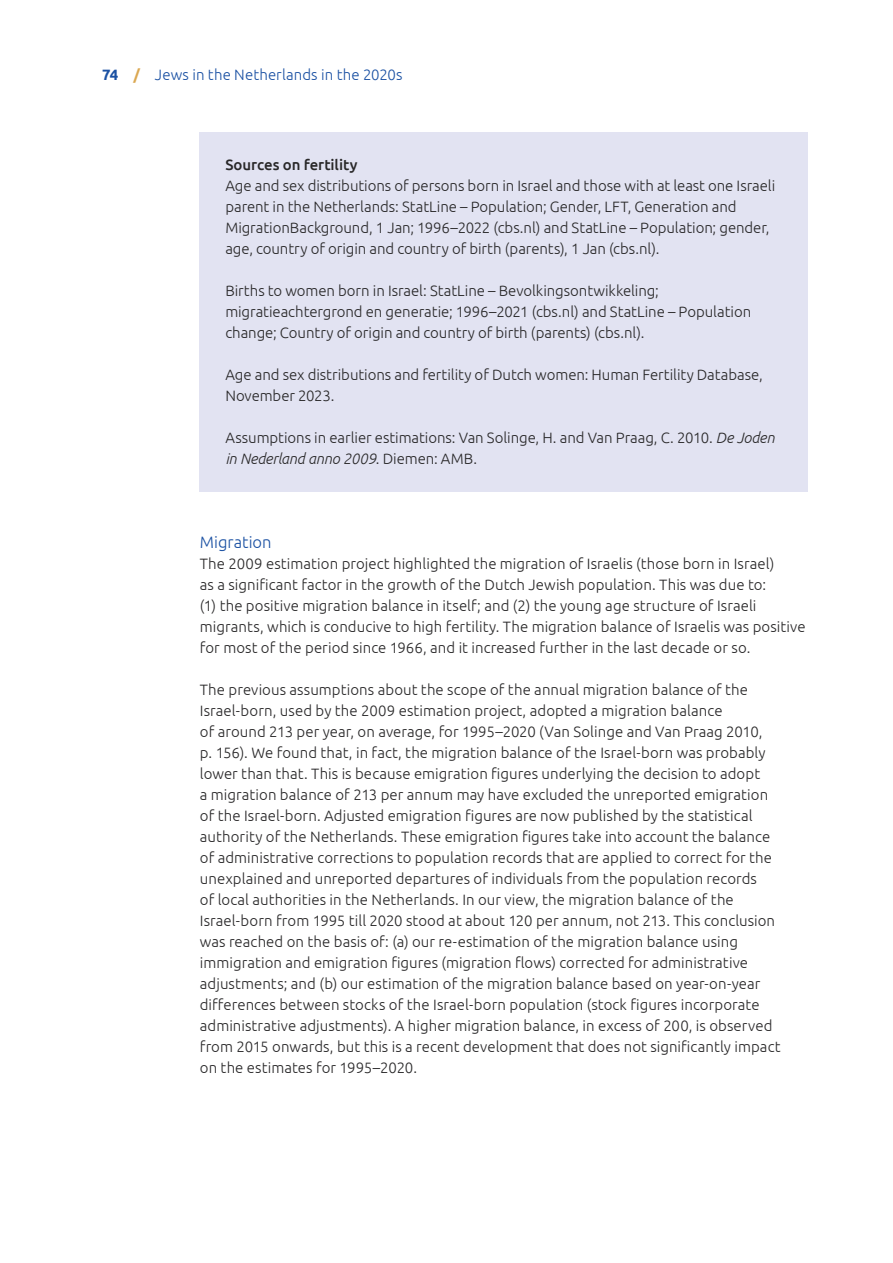
<style>
.page{position:relative;width:893px;height:1263px;background:#fff}
.page>*{position:absolute;margin:0;border:0;box-sizing:border-box;transform-origin:0 0}
.Heading_Level_2{font:300 16.5px "Ubuntu";color:#1b51a3}
.Body_Copy{font:300 15px/21px "Ubuntu";letter-spacing:.005em;color:#292829}
.Box_body{font:300 15px/21px "Ubuntu";letter-spacing:-.005em;color:#292829}
.Box_body__space_after{font:300 15px/21px "Ubuntu";letter-spacing:-.005em;color:#292829}
.t1{font:300 15px "Ubuntu";letter-spacing:.005em;color:#1b51a3}
.Box_subhead__space_before{font:500 15px "Ubuntu";letter-spacing:-.005em;color:#292829}
.s1{font-weight:700}
.s2{font-weight:700;color:#dba852}
.s3{font-style:italic}
</style>
<div class="page">
<div style="left:200px;top:132px;width:608px;height:66px;background:#e2e3f2"></div>
<div style="left:200px;top:153px;width:608px;height:129px;background:#e2e3f2"></div>
<div style="left:200px;top:258px;width:608px;height:108px;background:#e2e3f2"></div>
<div style="left:200px;top:342px;width:608px;height:87px;background:#e2e3f2"></div>
<div style="left:200px;top:405px;width:608px;height:87px;background:#e2e3f2"></div>
<p class="t1" style="left:102px;top:65px;width:302px"><span class="s1">74</span> <span class="s2">/</span> Jews in the Netherlands in the 2020s</p>
<p class="Box_subhead__space_before" style="left:225px;top:155px;width:134px">Sources on fertility</p>
<p class="Box_body" style="left:225px;top:174px;width:551px">Age and sex distributions of persons born in Israel and those with at least one Israeli parent in the Netherlands: StatLine – Population; Gender, LFT, Generation and MigrationBackground, 1 Jan; 1996–2022 (cbs.nl) and StatLine – Population; gender, age, country of origin and country of birth (parents), 1 Jan (cbs.nl).</p>
<p class="Box_body" style="left:225px;top:279px;width:527px">Births to women born in Israel: StatLine – Bevolkingsontwikkeling; migratieachtergrond en generatie; 1996–2021 (cbs.nl) and StatLine – Population change; Country of origin and country of birth (parents) (cbs.nl).</p>
<p class="Box_body" style="left:225px;top:363px;width:539px">Age and sex distributions and fertility of Dutch women: Human Fertility Database,<br>November 2023.</p>
<p class="Box_body__space_after" style="left:225px;top:426px;width:551px">Assumptions in earlier estimations: Van Solinge, H. and Van Praag, C. 2010. <span class="s3">De Joden in Nederland anno 2009</span>. Diemen: AMB.</p>
<p class="Heading_Level_2" style="left:200px;top:532px;width:73px">Migration</p>
<p class="Body_Copy" style="left:200px;top:552px;width:607px">The 2009 estimation project highlighted the migration of Israelis (those born in Israel)<br>as a significant factor in the growth of the Dutch Jewish population. This was due to:<br>(1) the positive migration balance in itself; and (2) the young age structure of Israeli migrants, which is conducive to high fertility. The migration balance of Israelis was positive for most of the period since 1966, and it increased further in the last decade or so.</p>
<p class="Body_Copy" style="left:200px;top:678px;width:582px">The previous assumptions about the scope of the annual migration balance of the Israel-born, used by the 2009 estimation project, adopted a migration balance<br>of around 213 per year, on average, for 1995–2020 (Van Solinge and Van Praag 2010,<br>p. 156). We found that, in fact, the migration balance of the Israel-born was probably lower than that. This is because emigration figures underlying the decision to adopt<br>a migration balance of 213 per annum may have excluded the unreported emigration of the Israel-born. Adjusted emigration figures are now published by the statistical authority of the Netherlands. These emigration figures take into account the balance of administrative corrections to population records that are applied to correct for the unexplained and unreported departures of individuals from the population records<br>of local authorities in the Netherlands. In our view, the migration balance of the Israel-born from 1995 till 2020 stood at about 120 per annum, not 213. This conclusion was reached on the basis of: (a) our re-estimation of the migration balance using immigration and emigration figures (migration flows) corrected for administrative adjustments; and (b) our estimation of the migration balance based on year-on-year differences between stocks of the Israel-born population (stock figures incorporate administrative adjustments). A higher migration balance, in excess of 200, is observed from 2015 onwards, but this is a recent development that does not significantly impact on the estimates for 1995–2020.</p>
</div>
